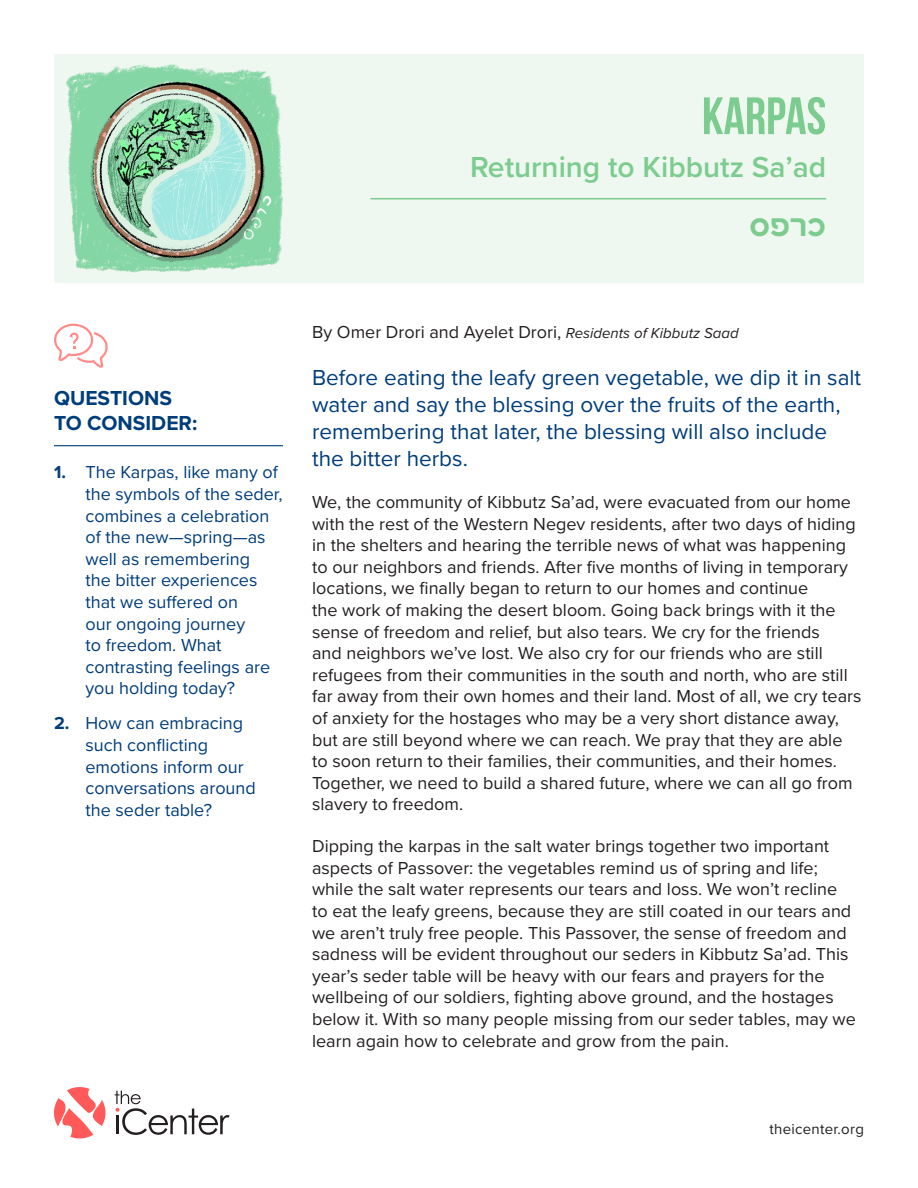
<style>
.page{position:relative;width:918px;height:1188px;background:#fff}
.page>*{position:absolute;margin:0;border:0;box-sizing:border-box;transform-origin:0 0}
.t1{font:700 52.5px "Bebas Neue";color:#7dcc8f}
.t2{font:600 30px "Proxima Nova";color:#7dcc8f}
.t3{font:700 30px "Greycliff Hebrew CF";color:#7dcc8f}
.t4{font:22.5px/27px "Proxima Nova";color:#003d7b}
.t5{font:700 21px/25.2px "Proxima Nova";color:#003d7b}
.t6{font:18px/21.6px "Proxima Nova";color:#231f20}
.t7{font:18px/21.6px "Proxima Nova";color:#003d7b}
.t8{font:15px "Proxima Nova";letter-spacing:.02em;color:#231f20}
.s1{font-weight:700}
.s2{font-style:italic;font-size:15px}
</style>
<div class="page">
<div style="left:54px;top:54px;width:810px;height:229px;background:#eef8f0"></div>
<svg style="left:54px;top:324px;width:54px;height:44px"></svg>
<svg style="left:54px;top:1087px;width:51px;height:51px"></svg>
<svg style="left:115px;top:1091px;width:115px;height:44px"></svg>
<hr style="left:370px;top:198px;width:456px;height:1px;background:#7dcc8f">
<hr style="left:54px;top:445px;width:229px;height:1px;background:#003d7b">
<img style="left:66px;top:65px;width:217px;height:207px">
<p class="t1" style="left:702px;top:87px;width:126px">KARPAS</p>
<p class="t2" style="left:470px;top:144px;width:358px">Returning to Kibbutz Sa’ad</p>
<p class="t3" style="left:749px;top:207px;width:79px">ס פ כר</p>
<p class="t5" style="left:54px;top:384px;width:145px">QUESTIONS<br>TO CONSIDER:</p>
<p class="t7" style="left:86px;top:461px;width:199px;text-indent:-32px"><span class="s1">1.</span> The Karpas, like many of the symbols of the seder, combines a celebration of the new—spring—as well as remembering<br>the bitter experiences that we suffered on<br>our ongoing journey<br>to freedom. What contrasting feelings are you holding today?</p>
<p class="t7" style="left:86px;top:712px;width:172px;text-indent:-32px"><span class="s1">2.</span> How can embracing such conflicting emotions inform our conversations around the seder table?</p>
<p class="t6" style="left:312px;top:320px;width:428px">By Omer Drori and Ayelet Drori, <span class="s2">Residents of Kibbutz Saad</span></p>
<p class="t4" style="left:312px;top:363px;width:551px">Before eating the leafy green vegetable, we dip it in salt water and say the blessing over the fruits of the earth, remembering that later, the blessing will also include the bitter herbs.</p>
<p class="t6" style="left:312px;top:490px;width:551px">We, the community of Kibbutz Sa’ad, were evacuated from our home with the rest of the Western Negev residents, after two days of hiding in the shelters and hearing the terrible news of what was happening to our neighbors and friends. After five months of living in temporary locations, we finally began to return to our homes and continue<br>the work of making the desert bloom. Going back brings with it the sense of freedom and relief, but also tears. We cry for the friends<br>and neighbors we’ve lost. We also cry for our friends who are still refugees from their communities in the south and north, who are still far away from their own homes and their land. Most of all, we cry tears of anxiety for the hostages who may be a very short distance away, but are still beyond where we can reach. We pray that they are able to soon return to their families, their communities, and their homes.<br>Together, we need to build a shared future, where we can all go from slavery to freedom.</p>
<p class="t6" style="left:312px;top:835px;width:545px">Dipping the karpas in the salt water brings together two important aspects of Passover: the vegetables remind us of spring and life; while the salt water represents our tears and loss. We won’t recline to eat the leafy greens, because they are still coated in our tears and we aren’t truly free people. This Passover, the sense of freedom and sadness will be evident throughout our seders in Kibbutz Sa’ad. This year’s seder table will be heavy with our fears and prayers for the wellbeing of our soldiers, fighting above ground, and the hostages below it. With so many people missing from our seder tables, may we learn again how to celebrate and grow from the pain.</p>
<p class="t8" style="left:769px;top:1118px;width:96px">theicenter.org</p>
</div>
